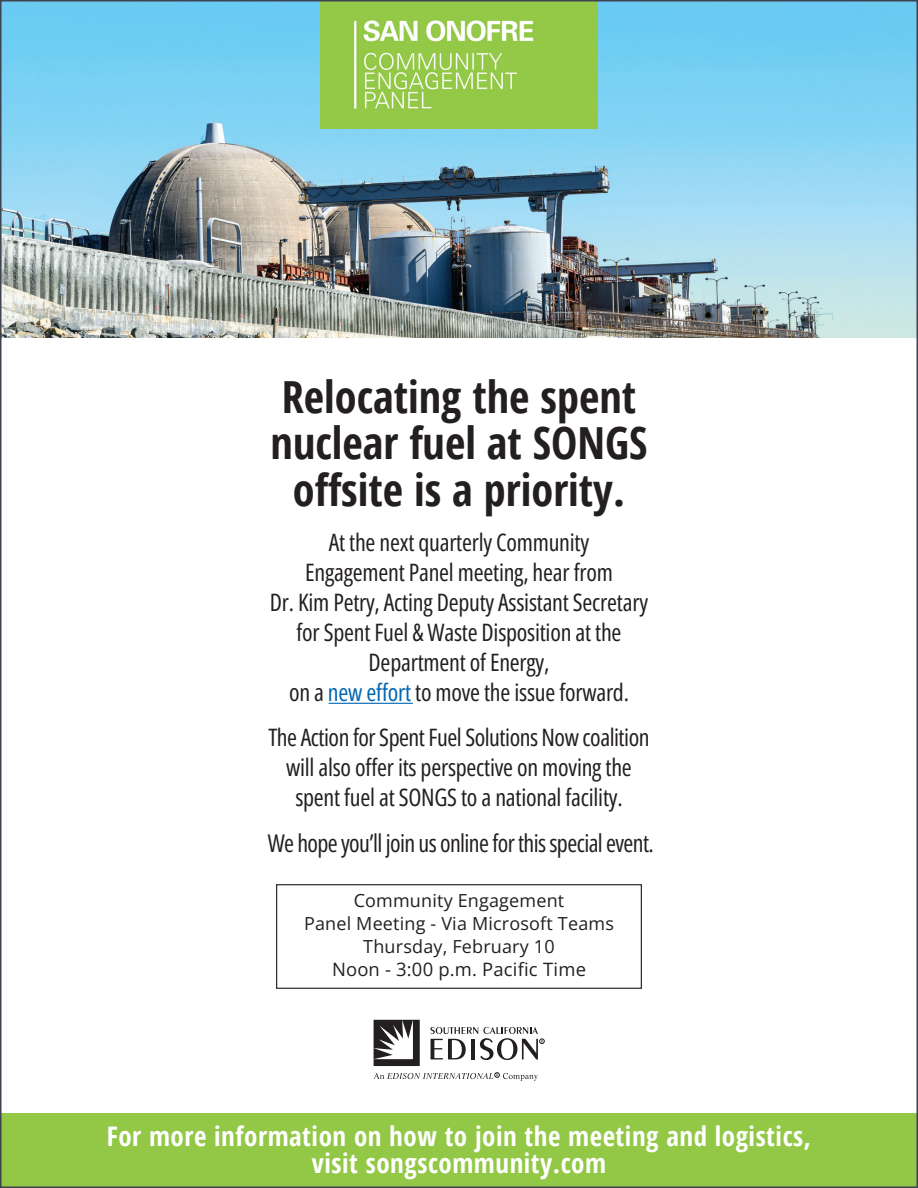
<style>
.page{position:relative;width:918px;height:1188px;background:#fff}
.page>*{position:absolute;margin:0;border:0;box-sizing:border-box;transform-origin:0 0}
.t1{font:700 condensed 44.25px/46.5px "Open Sans";color:#231f20;text-align:center}
.t2{font:700 condensed 27px/27px "Open Sans";letter-spacing:.02em;color:#fff;text-align:center}
.t3{font:24.45px "Open Sans Condensed";letter-spacing:-.025em;color:#231f20}
.t4{font:24px/30px "Open Sans Condensed";letter-spacing:-.01em;color:#231f20;text-align:center}
.t5{font:18.45px "Open Sans";letter-spacing:.01em;color:#231f20}
.t6{font:18px/23.1px "Open Sans";letter-spacing:.01em;color:#231f20;text-align:center}
.s1{color:#0166b3}
</style>
<div class="page">
<img style="left:3px;top:3px;width:912px;height:335px">
<div style="left:0;top:1114px;width:918px;height:74px;background:#92c846"></div>
<div style="left:276px;top:884px;width:366px;height:105px;border:1px solid #231f20"></div>
<svg style="left:374px;top:1020px;width:46px;height:46px"></svg>
<svg style="left:374px;top:1073px;width:164px;height:8px"></svg>
<svg style="left:430px;top:1027px;width:114px;height:33px"></svg>
<img style="left:321px;top:3px;width:276px;height:126px">
<hr style="left:329px;top:703px;width:84px;height:1px;background:#0166b3">
<h1 class="t1" style="left:271px;top:372px;width:378px">Relocating the spent nuclear fuel at SONGS offsite is a priority.</h1>
<p class="t4" style="left:270px;top:526px;width:380px">At the next quarterly Community<br>Engagement Panel meeting, hear from<br>Dr. Kim Petry, Acting Deputy Assistant Secretary for Spent Fuel &amp; Waste Disposition at the Department of Energy,<br>on a <span class="s1">new effort</span> to move the issue forward.</p>
<p class="t4" style="left:268px;top:721px;width:383px">The Action for Spent Fuel Solutions Now coalition will also offer its perspective on moving the spent fuel at SONGS to a national facility.</p>
<p class="t3" style="left:268px;top:827px;width:388px">We hope you’ll join us online for this special event.</p>
<p class="t6" style="left:304px;top:888px;width:311px">Community Engagement<br>Panel Meeting - Via Microsoft Teams<br>Thursday, February 10</p>
<p class="t5" style="left:332px;top:957px;width:256px">Noon - 3:00 p.m. Pacific Time</p>
<p class="t2" style="left:107px;top:1122px;width:706px">For more information on how to join the meeting and logistics, visit songscommunity.com</p>
</div>
